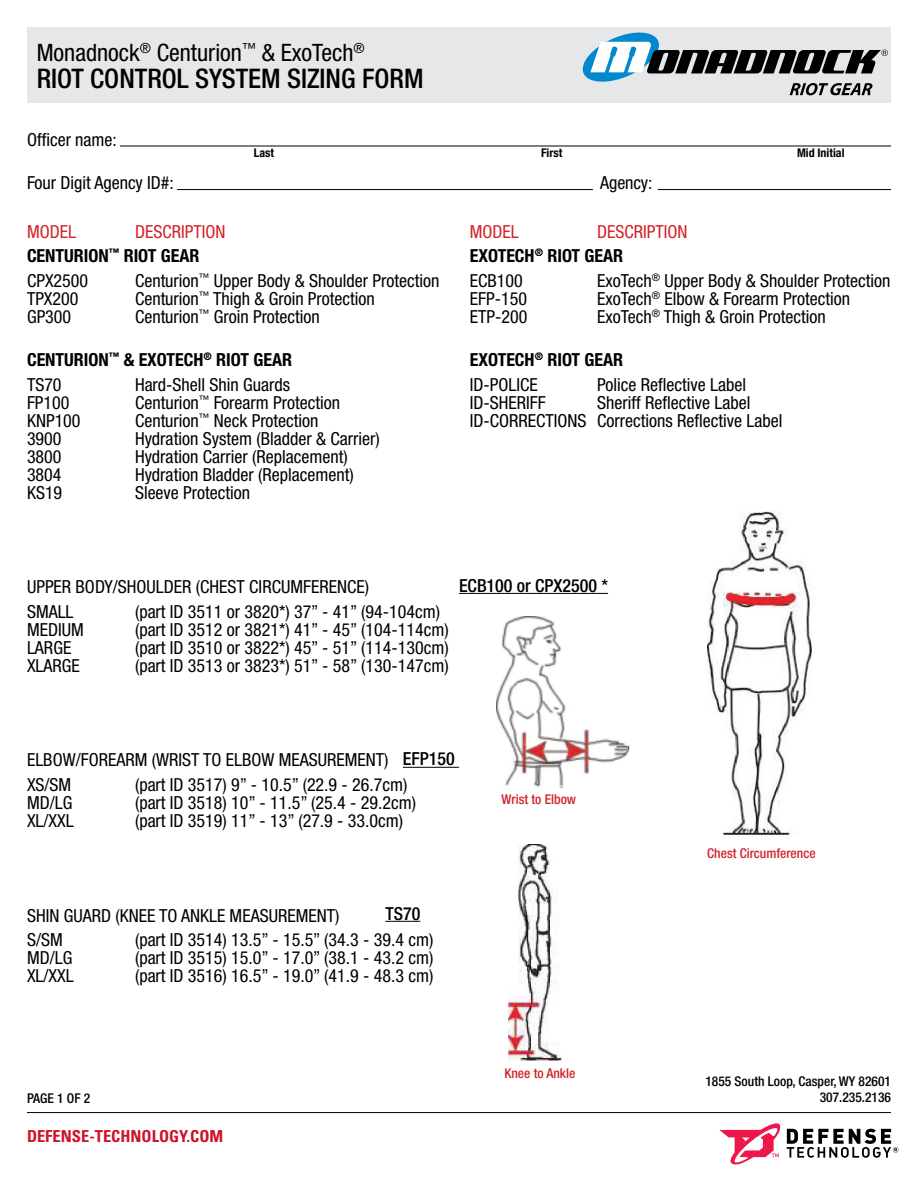
<style>
.page{position:relative;width:918px;height:1188px;background:#fff}
.page>*{position:absolute;margin:0;border:0;box-sizing:border-box;transform-origin:0 0}
.t1{font:500 condensed 27px "Helvetica Neue";color:#000}
.t2{font:condensed 24px "Helvetica Neue";color:#000}
.t3{font:condensed 18px/24.8px "Helvetica Neue";color:#000}
.t4{font:700 condensed 18px/24.8px "Helvetica Neue";color:#000}
.t5{font:500 condensed 18px "Helvetica Neue";color:#000}
.t6{font:condensed 18px "Helvetica Neue";color:#d2232a}
.t7{font:700 condensed 16.5px "Univers";color:#cd122d}
.t8{font:500 condensed 13.5px "Helvetica Neue";color:#000}
.t9{font:500 condensed 13.5px "Helvetica Neue";color:#d2232a}
.t10{font:700 condensed 12px "Helvetica Neue";color:#000}
.s1{font-weight:400;color:#d2232a}
.s2{font-weight:400}
</style>
<div class="page">
<img style="left:707px;top:511px;width:105px;height:324px">
<img style="left:496px;top:616px;width:134px;height:173px">
<img style="left:509px;top:844px;width:53px;height:217px">
<div style="left:27px;top:27px;width:864px;height:76px;background:#e6e7e8"></div>
<hr style="left:120px;top:146px;width:771px;height:1px;background:#000">
<hr style="left:658px;top:189px;width:233px;height:1px;background:#000">
<hr style="left:177px;top:189px;width:416px;height:1px;background:#000">
<hr style="left:459px;top:593px;width:149px;height:1px;background:#000">
<hr style="left:403px;top:767px;width:56px;height:1px;background:#000">
<hr style="left:27px;top:1112px;width:864px;height:1px;background:#000">
<hr style="left:385px;top:921px;width:35px;height:1px;background:#000">
<svg style="left:583px;top:33px;width:305px;height:62px"></svg>
<svg style="left:720px;top:1123px;width:178px;height:42px"></svg>
<h2 class="t2" style="left:37px;top:39px;width:330px">Monadnock<sup>®</sup> Centurion<sup>™</sup> &amp; ExoTech<sup>®</sup></h2>
<h1 class="t1" style="left:37px;top:63px;width:388px">RIOT CONTROL SYSTEM SIZING FORM</h1>
<p class="t3" style="left:27px;top:127px;width:91px">Officer name:</p>
<p class="t3" style="left:27px;top:171px;width:148px">Four Digit Agency ID#:</p>
<p class="t3" style="left:600px;top:171px;width:54px">Agency:</p>
<p class="t10" style="left:254px;top:146px;width:22px">Last</p>
<p class="t10" style="left:541px;top:146px;width:23px">First</p>
<p class="t10" style="left:797px;top:146px;width:49px">Mid Initial</p>
<p class="t4" style="left:27px;top:219px;width:200px;text-indent:108px"><span class="s1">DESCRIPTION<br></span>CENTURION<sup>™</sup> RIOT GEAR<br><span class="s2">CPX2500</span></p>
<p class="t6" style="left:27px;top:221px;width:51px">MODEL</p>
<p class="t3" style="left:135px;top:268px;width:306px">Centurion<sup>™</sup> Upper Body &amp; Shoulder Protection</p>
<p class="t3" style="left:27px;top:286px;width:53px">TPX200</p>
<p class="t3" style="left:135px;top:286px;width:241px">Centurion<sup>™</sup> Thigh &amp; Groin Protection</p>
<p class="t3" style="left:27px;top:304px;width:46px">GP300</p>
<p class="t3" style="left:135px;top:304px;width:186px">Centurion<sup>™</sup> Groin Protection</p>
<p class="t4" style="left:27px;top:347px;width:267px">CENTURION<sup>™</sup> &amp; EXOTECH<sup>®</sup> RIOT GEAR<br><span class="s2">TS70</span></p>
<p class="t3" style="left:135px;top:372px;width:157px">Hard-Shell Shin Guards</p>
<p class="t4" style="left:470px;top:219px;width:219px;text-indent:127px"><span class="s1">DESCRIPTION<br></span>EXOTECH<sup>®</sup> RIOT GEAR<br><span class="s2">ECB100</span></p>
<p class="t6" style="left:470px;top:221px;width:51px">MODEL</p>
<p class="t3" style="left:597px;top:268px;width:295px">ExoTech<sup>®</sup> Upper Body &amp; Shoulder Protection</p>
<p class="t3" style="left:470px;top:286px;width:59px">EFP-150</p>
<p class="t3" style="left:597px;top:286px;width:254px">ExoTech<sup>®</sup> Elbow &amp; Forearm Protection</p>
<p class="t3" style="left:470px;top:304px;width:59px">ETP-200</p>
<p class="t3" style="left:597px;top:304px;width:230px">ExoTech<sup>®</sup> Thigh &amp; Groin Protection</p>
<p class="t4" style="left:470px;top:347px;width:155px">EXOTECH<sup>®</sup> RIOT GEAR<br><span class="s2">ID-POLICE</span></p>
<p class="t3" style="left:597px;top:372px;width:150px">Police Reflective Label</p>
<p class="t3" style="left:27px;top:390px;width:44px">FP100</p>
<p class="t3" style="left:135px;top:390px;width:207px">Centurion<sup>™</sup> Forearm Protection</p>
<p class="t3" style="left:27px;top:408px;width:55px">KNP100</p>
<p class="t3" style="left:135px;top:408px;width:185px">Centurion<sup>™</sup> Neck Protection</p>
<p class="t3" style="left:27px;top:426px;width:36px">3900</p>
<p class="t3" style="left:135px;top:426px;width:246px">Hydration System (Bladder &amp; Carrier)</p>
<p class="t3" style="left:27px;top:444px;width:36px">3800</p>
<p class="t3" style="left:135px;top:444px;width:214px">Hydration Carrier (Replacement)</p>
<p class="t3" style="left:27px;top:462px;width:36px">3804</p>
<p class="t3" style="left:135px;top:462px;width:220px">Hydration Bladder (Replacement)</p>
<p class="t3" style="left:27px;top:480px;width:37px">KS19</p>
<p class="t3" style="left:135px;top:480px;width:117px">Sleeve Protection</p>
<p class="t3" style="left:470px;top:390px;width:78px">ID-SHERIFF</p>
<p class="t3" style="left:470px;top:393px;width:314px;line-height:18px;text-indent:127px">Sheriff Reflective Label<br>ID-CORRECTIONS Corrections Reflective Label</p>
<p class="t3" style="left:27px;top:574px;width:344px">UPPER BODY/SHOULDER (CHEST CIRCUMFERENCE)<br>SMALL</p>
<p class="t3" style="left:135px;top:599px;width:307px">(part ID 3511 or 3820*) 37” - 41” (94-104cm)</p>
<p class="t3" style="left:27px;top:617px;width:58px">MEDIUM</p>
<p class="t3" style="left:135px;top:617px;width:315px">(part ID 3512 or 3821*) 41” - 45” (104-114cm)</p>
<p class="t3" style="left:27px;top:635px;width:46px">LARGE</p>
<p class="t3" style="left:135px;top:635px;width:315px">(part ID 3510 or 3822*) 45” - 51” (114-130cm)</p>
<p class="t3" style="left:27px;top:653px;width:54px">XLARGE</p>
<p class="t3" style="left:135px;top:653px;width:315px">(part ID 3513 or 3823*) 51” - 58” (130-147cm)</p>
<p class="t5" style="left:459px;top:574px;width:151px">ECB100 or CPX2500 *</p>
<p class="t5" style="left:403px;top:748px;width:53px">EFP150</p>
<p class="t3" style="left:27px;top:748px;width:363px">ELBOW/FOREARM (WRIST TO ELBOW MEASUREMENT)<br>XS/SM</p>
<p class="t3" style="left:135px;top:772px;width:274px">(part ID 3517) 9” - 10.5” (22.9 - 26.7cm)</p>
<p class="t3" style="left:27px;top:790px;width:47px">MD/LG</p>
<p class="t3" style="left:135px;top:790px;width:283px">(part ID 3518) 10” - 11.5” (25.4 - 29.2cm)</p>
<p class="t3" style="left:27px;top:808px;width:48px">XL/XXL</p>
<p class="t3" style="left:135px;top:808px;width:270px">(part ID 3519) 11” - 13” (27.9 - 33.0cm)</p>
<p class="t5" style="left:385px;top:902px;width:36px">TS70</p>
<p class="t3" style="left:27px;top:903px;width:314px">SHIN GUARD (KNEE TO ANKLE MEASUREMENT)<br>S/SM</p>
<p class="t3" style="left:135px;top:928px;width:300px">(part ID 3514) 13.5” - 15.5” (34.3 - 39.4 cm)</p>
<p class="t3" style="left:27px;top:946px;width:47px">MD/LG</p>
<p class="t3" style="left:135px;top:946px;width:300px">(part ID 3515) 15.0” - 17.0” (38.1 - 43.2 cm)</p>
<p class="t3" style="left:27px;top:964px;width:48px">XL/XXL</p>
<p class="t3" style="left:135px;top:964px;width:300px">(part ID 3516) 16.5” - 19.0” (41.9 - 48.3 cm)</p>
<p class="t9" style="left:502px;top:791px;width:76px">Wrist to Elbow</p>
<p class="t9" style="left:504px;top:1065px;width:72px">Knee to Ankle</p>
<p class="t9" style="left:707px;top:845px;width:110px">Chest Circumference</p>
<p class="t8" style="left:705px;top:1073px;width:187px">1855 South Loop, Casper, WY 82601</p>
<p class="t8" style="left:27px;top:1090px;width:65px">PAGE 1 OF 2</p>
<p class="t8" style="left:820px;top:1089px;width:73px">307.235.2136</p>
<p class="t7" style="left:27px;top:1126px;width:198px">DEFENSE-TECHNOLOGY.COM</p>
</div>
